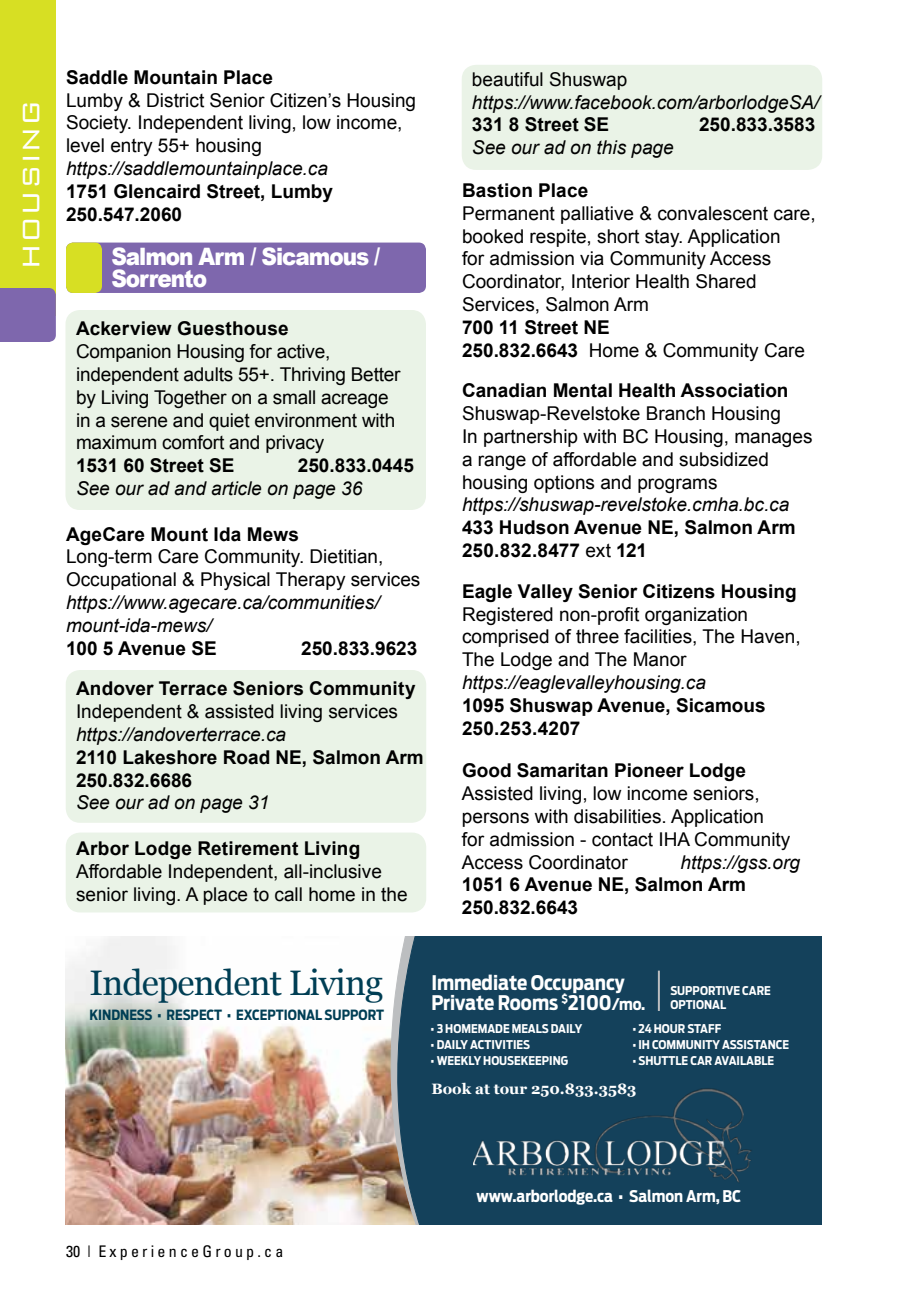
<style>
.page{position:relative;width:900px;height:1296px;background:#fff}
.page>*{position:absolute;margin:0;border:0;box-sizing:border-box;transform-origin:0 0}
.t1{font:35.4px "Georgia";letter-spacing:-.025em;color:#003e54}
.t2{font:300 32px "Bank Gothic BT";color:#fff}
.t3{font:900 24px/22px "Arial";letter-spacing:-.05em;color:#fff;scale:.9 1}
.t4{font:700 20px/20px "Antenna Cond";color:#fff}
.t5{font:19px/22.8px "Arial";color:#000}
.t6{font:700 19px/22.8px "Arial";color:#000}
.t7{font:italic 19px/22.8px "Arial";color:#000}
.t8{font:700 16px "Antenna Cond";color:#fff}
.t9{font:condensed 16px "Univers";letter-spacing:.2em;color:#000}
.t10{font:700 15px "Georgia";color:#fff}
.t11{font:700 14px "Antenna Cond";color:#003e54}
.t12{font:700 12px/14px "Antenna Cond";color:#fff}
.s1{font-weight:400}
.s2{font-size:16px}
</style>
<div class="page">
<div style="left:66px;top:833px;width:360px;height:79px;background:#eaf3e7;border-radius:14px"></div>
<div style="left:66px;top:310px;width:360px;height:200px;background:#eaf3e7;border-radius:14px"></div>
<div style="left:66px;top:670px;width:360px;height:153px;background:#eaf3e7;border-radius:14px"></div>
<div style="left:462px;top:65px;width:360px;height:105px;background:#eaf3e7;border-radius:14px"></div>
<div style="left:0;top:0;width:56px;height:315px;background:#d7df23"></div>
<div style="left:0;top:288px;width:56px;height:54px;background:#7e67ad"></div>
<div style="left:66px;top:243px;width:360px;height:50px;background:#7e67ad;border-radius:7px"></div>
<div style="left:66px;top:243px;width:36px;height:50px;background:#d7df23;border-radius:7px"></div>
<img style="left:66px;top:936px;width:306px;height:288px">
<svg style="left:374px;top:936px;width:448px;height:288px;background:#244c62"></svg>
<img style="left:473px;top:1082px;width:281px;height:106px">
<hr style="left:658px;top:971px;width:2px;height:40px;background:#bcbec0">
<h2 class="t2" style="left:14px;top:270px;width:171px;rotate:-90deg">HOUSING</h2>
<p class="t6" style="left:66px;top:66px;width:208px">Saddle Mountain Place</p>
<p class="t5" style="left:66px;top:89px;width:352px">Lumby &amp; District Senior Citizen’s Housing<br>Society. Independent living, low income, level entry 55+ housing</p>
<p class="t7" style="left:66px;top:157px;width:263px">https://saddlemountainplace.ca</p>
<p class="t6" style="left:66px;top:180px;width:269px">1751 Glencaird Street, Lumby<br>250.547.2060</p>
<p class="t3" style="left:111px;top:245px;width:300px">Salmon Arm / Sicamous /<br>Sorrento</p>
<p class="t6" style="left:76px;top:318px;width:214px">Ackerview Guesthouse</p>
<p class="t5" style="left:76px;top:340px;width:326px">Companion Housing for active, independent adults 55+. Thriving Better by Living Together on a small acreage in a serene and quiet environment with maximum comfort and privacy</p>
<p class="t6" style="left:76px;top:455px;width:160px">1531 60 Street SE</p>
<p class="t6" style="left:298px;top:455px;width:118px">250.833.0445</p>
<p class="t7" style="left:76px;top:477px;width:288px">See our ad and article on page 36</p>
<p class="t6" style="left:66px;top:523px;width:235px">AgeCare Mount Ida Mews</p>
<p class="t5" style="left:66px;top:546px;width:356px">Long-term Care Community. Dietitian,<br>Occupational &amp; Physical Therapy services</p>
<p class="t7" style="left:66px;top:591px;width:315px">https://www.agecare.ca/communities/ mount-ida-mews/</p>
<p class="t6" style="left:66px;top:637px;width:152px">100 5 Avenue SE</p>
<p class="t6" style="left:76px;top:628px;width:343px;line-height:40.8px;text-align:right">250.833.9623<br>Andover Terrace Seniors Community</p>
<p class="t5" style="left:76px;top:700px;width:324px">Independent &amp; assisted living services</p>
<p class="t7" style="left:76px;top:723px;width:212px">https://andoverterrace.ca</p>
<p class="t6" style="left:76px;top:746px;width:349px">2110 Lakeshore Road NE, Salmon Arm<br>250.832.6686</p>
<p class="t7" style="left:76px;top:792px;width:195px">See our ad on page 31</p>
<p class="t6" style="left:76px;top:838px;width:286px">Arbor Lodge Retirement Living</p>
<p class="t5" style="left:76px;top:860px;width:333px">Affordable Independent, all-inclusive senior living. A place to call home in the</p>
<p class="t5" style="left:472px;top:68px;width:157px">beautiful Shuswap</p>
<p class="t7" style="left:472px;top:91px;width:349px">https://www.facebook.com/arborlodgeSA/</p>
<p class="t6" style="left:472px;top:114px;width:139px">331 8 Street SE</p>
<p class="t6" style="left:699px;top:114px;width:118px">250.833.3583</p>
<p class="t7" style="left:472px;top:136px;width:203px">See our ad on this page</p>
<p class="t6" style="left:462px;top:180px;width:128px">Bastion Place</p>
<p class="t5" style="left:462px;top:202px;width:355px">Permanent palliative &amp; convalescent care, booked respite, short stay. Application<br>for admission via Community Access Coordinator, Interior Health Shared Services, Salmon Arm</p>
<p class="t6" style="left:462px;top:316px;width:345px">700 11 Street NE<br>250.832.6643 <span class="s1">Home &amp; Community Care</span></p>
<p class="t6" style="left:462px;top:380px;width:328px">Canadian Mental Health Association</p>
<p class="t5" style="left:462px;top:402px;width:352px">Shuswap-Revelstoke Branch Housing<br>In partnership with BC Housing, manages a range of affordable and subsidized housing options and programs</p>
<p class="t7" style="left:462px;top:494px;width:329px">https://shuswap-revelstoke.cmha.bc.ca</p>
<p class="t6" style="left:462px;top:517px;width:335px">433 Hudson Avenue NE, Salmon Arm<br>250.832.8477 <span class="s1">ext</span> 121</p>
<p class="t6" style="left:462px;top:580px;width:336px">Eagle Valley Senior Citizens Housing</p>
<p class="t5" style="left:462px;top:603px;width:340px">Registered non-profit organization comprised of three facilities, The Haven,<br>The Lodge and The Manor</p>
<p class="t7" style="left:462px;top:671px;width:245px">https://eaglevalleyhousing.ca</p>
<p class="t6" style="left:462px;top:694px;width:305px">1095 Shuswap Avenue, Sicamous<br>250.253.4207</p>
<p class="t6" style="left:462px;top:760px;width:285px">Good Samaritan Pioneer Lodge</p>
<p class="t5" style="left:462px;top:782px;width:330px">Assisted living, low income seniors, persons with disabilities. Application for admission - contact IHA Community Access Coordinator</p>
<p class="t7" style="left:681px;top:851px;width:121px">https://gss.org</p>
<p class="t6" style="left:462px;top:874px;width:286px">1051 6 Avenue NE, Salmon Arm<br>250.832.6643</p>
<h1 class="t1" style="left:89px;top:957px;width:295px">Independent Living</h1>
<p class="t11" style="left:89px;top:1007px;width:296px">KINDNESS • RESPECT • EXCEPTIONAL SUPPORT</p>
<p class="t4" style="left:431px;top:972px;width:215px">Immediate Occupancy<br>Private Rooms <sup>$</sup>2100<span class="s2">/mo.</span></p>
<p class="t12" style="left:670px;top:984px;width:102px">SUPPORTIVE CARE<br>OPTIONAL</p>
<p class="t12" style="left:431px;top:1022px;width:153px">• 3 HOMEMADE MEALS DAILY</p>
<p class="t12" style="left:431px;top:1038px;width:101px">• DAILY ACTIVITIES</p>
<p class="t12" style="left:431px;top:1054px;width:139px">• WEEKLY HOUSEKEEPING</p>
<p class="t12" style="left:632px;top:1022px;width:90px">• 24 HOUR STAFF</p>
<p class="t12" style="left:632px;top:1038px;width:158px">• IH COMMUNITY ASSISTANCE</p>
<p class="t12" style="left:632px;top:1054px;width:143px">• SHUTTLE CAR AVAILABLE</p>
<p class="t10" style="left:431px;top:1077px;width:207px">Book at tour 250.833.3583</p>
<p class="t9" style="left:66px;top:1241px;width:219px">30 | ExperienceGroup.ca</p>
<p class="t8" style="left:477px;top:1187px;width:266px">www.arborlodge.ca • Salmon Arm, BC</p>
</div>
